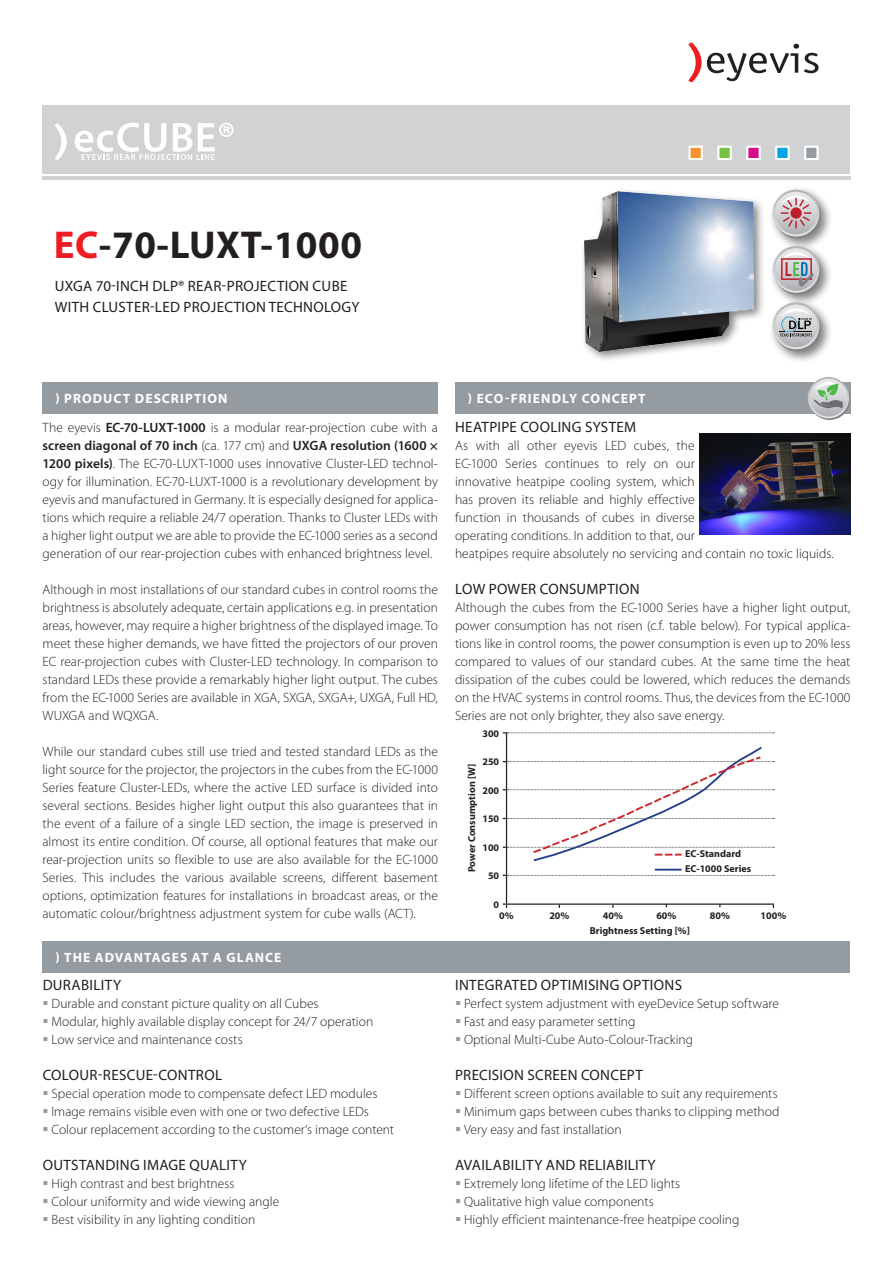
<style>
.page{position:relative;width:893px;height:1263px;background:#fff}
.page>*{position:absolute;margin:0;border:0;box-sizing:border-box;transform-origin:0 0}
.t1{font:700 39px "Myriad Pro";letter-spacing:.015em;color:#231f20}
.t2{font:15px/21px "Myriad Pro";letter-spacing:.02em;color:#231f20}
.Fließtext{font:300 13.5px/18px "Myriad Pro";color:#231f20;text-align:justify}
.t3{font:700 13.5px "Myriad Pro";letter-spacing:.08em;color:#fff}
.t4{font:700 10.05px/15px "Myriad Pro";color:#231f20}
.s1{color:#ee1d23}
.s2{font-weight:600}
</style>
<div class="page">
<div style="left:769px;top:186px;width:64px;height:64px;background:#231f20;opacity:.56"></div>
<svg style="left:774px;top:191px;width:47px;height:47px"></svg>
<svg style="left:773px;top:190px;width:46px;height:46px"></svg>
<svg style="left:775px;top:192px;width:42px;height:42px"></svg>
<svg style="left:779px;top:195px;width:34px;height:35px"></svg>
<div style="left:769px;top:243px;width:64px;height:64px;background:#231f20;opacity:.56"></div>
<svg style="left:774px;top:248px;width:47px;height:47px"></svg>
<svg style="left:773px;top:246px;width:46px;height:47px"></svg>
<svg style="left:775px;top:248px;width:42px;height:43px"></svg>
<svg style="left:780px;top:252px;width:33px;height:35px"></svg>
<div style="left:769px;top:299px;width:64px;height:64px;background:#231f20;opacity:.56"></div>
<svg style="left:774px;top:304px;width:47px;height:47px"></svg>
<svg style="left:773px;top:302px;width:46px;height:47px"></svg>
<svg style="left:775px;top:304px;width:42px;height:43px"></svg>
<svg style="left:780px;top:308px;width:32px;height:28px"></svg>
<svg style="left:688px;top:43px;width:131px;height:39px"></svg>
<hr style="left:43px;top:177px;width:808px;height:3px;background:#d1d2d4">
<div style="left:43px;top:105px;width:807px;height:68px;background:#d1d2d4"></div>
<div style="left:688px;top:146px;width:15px;height:14px;background:#f79332;border:2px solid #fff"></div>
<div style="left:717px;top:146px;width:15px;height:14px;background:#79c142;border:2px solid #fff"></div>
<div style="left:746px;top:146px;width:15px;height:14px;background:#d70c8c;border:2px solid #fff"></div>
<div style="left:775px;top:146px;width:15px;height:14px;background:#00a6e4;border:2px solid #fff"></div>
<div style="left:804px;top:146px;width:15px;height:14px;background:#959ca1;border:2px solid #fff"></div>
<svg style="left:75px;top:123px;width:159px;height:37px"></svg>
<svg style="left:55px;top:123px;width:12px;height:37px"></svg>
<div style="left:580px;top:188px;width:186px;height:175px;background:#231f20;opacity:.56"></div>
<img style="left:584px;top:192px;width:169px;height:159px">
<img style="left:699px;top:434px;width:151px;height:101px">
<div style="left:455px;top:383px;width:395px;height:31px;background:#959ca1"></div>
<svg style="left:809px;top:378px;width:41px;height:42px"></svg>
<svg style="left:808px;top:377px;width:41px;height:41px"></svg>
<svg style="left:810px;top:379px;width:37px;height:37px"></svg>
<svg style="left:813px;top:382px;width:30px;height:26px"></svg>
<div style="left:43px;top:941px;width:807px;height:31px;background:#959ca1"></div>
<hr style="left:506px;top:903px;width:268px;height:2px;background:#231f20">
<hr style="left:506px;top:732px;width:1px;height:171px;background:#231f20">
<svg style="left:503px;top:903px;width:4px;height:5px"></svg>
<svg style="left:503px;top:732px;width:271px;height:1px"></svg>
<svg style="left:503px;top:745px;width:271px;height:118px"></svg>
<svg style="left:503px;top:869px;width:271px;height:7px"></svg>
<div style="left:43px;top:383px;width:395px;height:31px;background:#959ca1"></div>
<p class="t1" style="left:54px;top:220px;width:310px"><span class="s1">EC</span>-70-LUXT-1000</p>
<p class="t2" style="left:55px;top:275px;width:306px">UXGA 70-INCH DLP® REAR-PROJECTION CUBE<br>WITH CLUSTER-LED PROJECTION TECHNOLOGY</p>
<p class="t3" style="left:55px;top:390px;width:174px">) PRODUCT DESCRIPTION</p>
<p class="Fließtext" style="left:43px;top:418px;width:397px">The eyevis <span class="s2">EC-70-LUXT-1000</span> is a modular rear-projection cube with a <span class="s2">screen diagonal of 70 inch</span> (ca. 177 cm) and <span class="s2">UXGA resolution (1600 × 1200 pixels)</span>. The EC-70-LUXT-1000 uses innovative Cluster-LED technol&shy;ogy for illumination. EC-70-LUXT-1000 is a revolutionary development by eyevis and manufactured in Germany. It is especially designed for applica&shy;tions which require a reliable 24/7 operation. Thanks to Cluster LEDs with a higher light output we are able to provide the EC-1000 series as a second generation of our rear-projection cubes with enhanced brightness level.</p>
<p class="Fließtext" style="left:43px;top:580px;width:397px">Although in most installations of our standard cubes in control rooms the brightness is absolutely adequate, certain applications e.g. in presentation areas, however, may require a higher brightness of the displayed image. To meet these higher demands, we have fitted the projectors of our proven EC rear-projection cubes with Cluster-LED technology. In comparison to standard LEDs these provide a remarkably higher light output. The cubes from the EC-1000 Series are available in XGA, SXGA, SXGA+, UXGA, Full HD, WUXGA and WQXGA.</p>
<p class="Fließtext" style="left:43px;top:742px;width:397px">While our standard cubes still use tried and tested standard LEDs as the light source for the projector, the projectors in the cubes from the EC-1000<br>Series feature Cluster-LEDs, where the active LED surface is divided into several sections. Besides higher light output this also guarantees that in the event of a failure of a single LED section, the image is preserved in almost its entire condition. Of course, all optional features that make our rear-projection units so flexible to use are also available for the EC-1000<br>Series. This includes the various available screens, different basement options, optimization features for installations in broadcast areas, or the automatic colour/brightness adjustment system for cube walls (ACT).</p>
<p class="t3" style="left:55px;top:948px;width:228px">) THE ADVANTAGES AT A GLANCE</p>
<p class="t2" style="left:43px;top:974px;width:80px">DURABILITY</p>
<p class="Fließtext" style="left:52px;top:994px;width:269px">Durable and constant picture quality on all Cubes</p>
<p class="Fließtext" style="left:52px;top:1012px;width:323px">Modular, highly available display concept for 24/7 operation</p>
<p class="Fließtext" style="left:52px;top:1030px;width:193px">Low service and maintenance costs</p>
<p class="t2" style="left:43px;top:1064px;width:181px">COLOUR-RESCUE-CONTROL</p>
<p class="Fließtext" style="left:52px;top:1084px;width:328px">Special operation mode to compensate defect LED modules</p>
<p class="Fließtext" style="left:52px;top:1102px;width:319px">Image remains visible even with one or two defective LEDs</p>
<p class="Fließtext" style="left:52px;top:1120px;width:344px">Colour replacement according to the customer‘s image content</p>
<p class="t2" style="left:43px;top:1154px;width:206px">OUTSTANDING IMAGE QUALITY</p>
<p class="Fließtext" style="left:52px;top:1174px;width:184px">High contrast and best brightness</p>
<p class="Fließtext" style="left:52px;top:1192px;width:229px">Colour uniformity and wide viewing angle</p>
<p class="Fließtext" style="left:52px;top:1210px;width:205px">Best visibility in any lighting condition</p>
<p class="t3" style="left:468px;top:390px;width:179px">) ECO-FRIENDLY CONCEPT</p>
<p class="t2" style="left:455px;top:416px;width:183px">HEATPIPE COOLING SYSTEM</p>
<p class="Fließtext" style="left:455px;top:436px;width:380px;text-align:left">As with all other eyevis LED cubes, the<br>EC-1000 Series continues to rely on our<br>innovative heatpipe cooling system, which<br>has proven its reliable and highly effective<br>function in thousands of cubes in diverse<br>operating conditions. In addition to that, our<br>heatpipes require absolutely no servicing and contain no toxic liquids.</p>
<p class="t2" style="left:455px;top:578px;width:186px">LOW POWER CONSUMPTION</p>
<p class="Fließtext" style="left:455px;top:598px;width:397px">Although the cubes from the EC-1000 Series have a higher light output, power consumption has not risen (c.f. table below). For typical applica&shy;tions like in control rooms, the power consumption is even up to 20% less compared to values of our standard cubes. At the same time the heat dissipation of the cubes could be lowered, which reduces the demands on the HVAC systems in control rooms. Thus, the devices from the EC-1000<br>Series are not only brighter, they also save energy.</p>
<p class="t4" style="left:482px;top:725px;width:18px">300</p>
<p class="t4" style="left:482px;top:754px;width:18px">250</p>
<p class="t4" style="left:464px;top:872px;width:110px;rotate:-90deg">Power Consumption [W]</p>
<p class="t4" style="left:482px;top:782px;width:18px">200</p>
<p class="t4" style="left:482px;top:811px;width:18px">150</p>
<p class="t4" style="left:482px;top:840px;width:18px">100</p>
<p class="t4" style="left:488px;top:868px;width:13px">50</p>
<p class="t4" style="left:494px;top:897px;width:7px">0</p>
<p class="t4" style="left:685px;top:846px;width:68px">EC-Standard<br>EC-1000 Series</p>
<p class="t4" style="left:499px;top:908px;width:16px">0%</p>
<p class="t4" style="left:549px;top:908px;width:22px">20%</p>
<p class="t4" style="left:603px;top:908px;width:22px">40%</p>
<p class="t4" style="left:656px;top:908px;width:22px">60%</p>
<p class="t4" style="left:710px;top:908px;width:22px">80%</p>
<p class="t4" style="left:761px;top:908px;width:27px">100%</p>
<p class="t4" style="left:590px;top:922px;width:102px">Brightness Setting [%]</p>
<p class="t2" style="left:455px;top:974px;width:228px">INTEGRATED OPTIMISING OPTIONS</p>
<p class="Fließtext" style="left:464px;top:994px;width:316px">Perfect system adjustment with eyeDevice Setup software</p>
<p class="Fließtext" style="left:464px;top:1012px;width:173px">Fast and easy parameter setting</p>
<p class="Fließtext" style="left:464px;top:1030px;width:231px">Optional Multi-Cube Auto-Colour-Tracking</p>
<p class="t2" style="left:455px;top:1064px;width:189px">PRECISION SCREEN CONCEPT</p>
<p class="Fließtext" style="left:464px;top:1084px;width:315px">Different screen options available to suit any requirements</p>
<p class="Fließtext" style="left:464px;top:1102px;width:317px">Minimum gaps between cubes thanks to clipping method</p>
<p class="Fließtext" style="left:464px;top:1120px;width:159px">Very easy and fast installation</p>
<p class="t2" style="left:455px;top:1154px;width:202px">AVAILABILITY AND RELIABILITY</p>
<p class="Fließtext" style="left:464px;top:1174px;width:218px">Extremely long lifetime of the LED lights</p>
<p class="Fließtext" style="left:464px;top:1192px;width:191px">Qualitative high value components</p>
<p class="Fließtext" style="left:464px;top:1210px;width:277px">Highly efficient maintenance-free heatpipe cooling</p>
</div>
